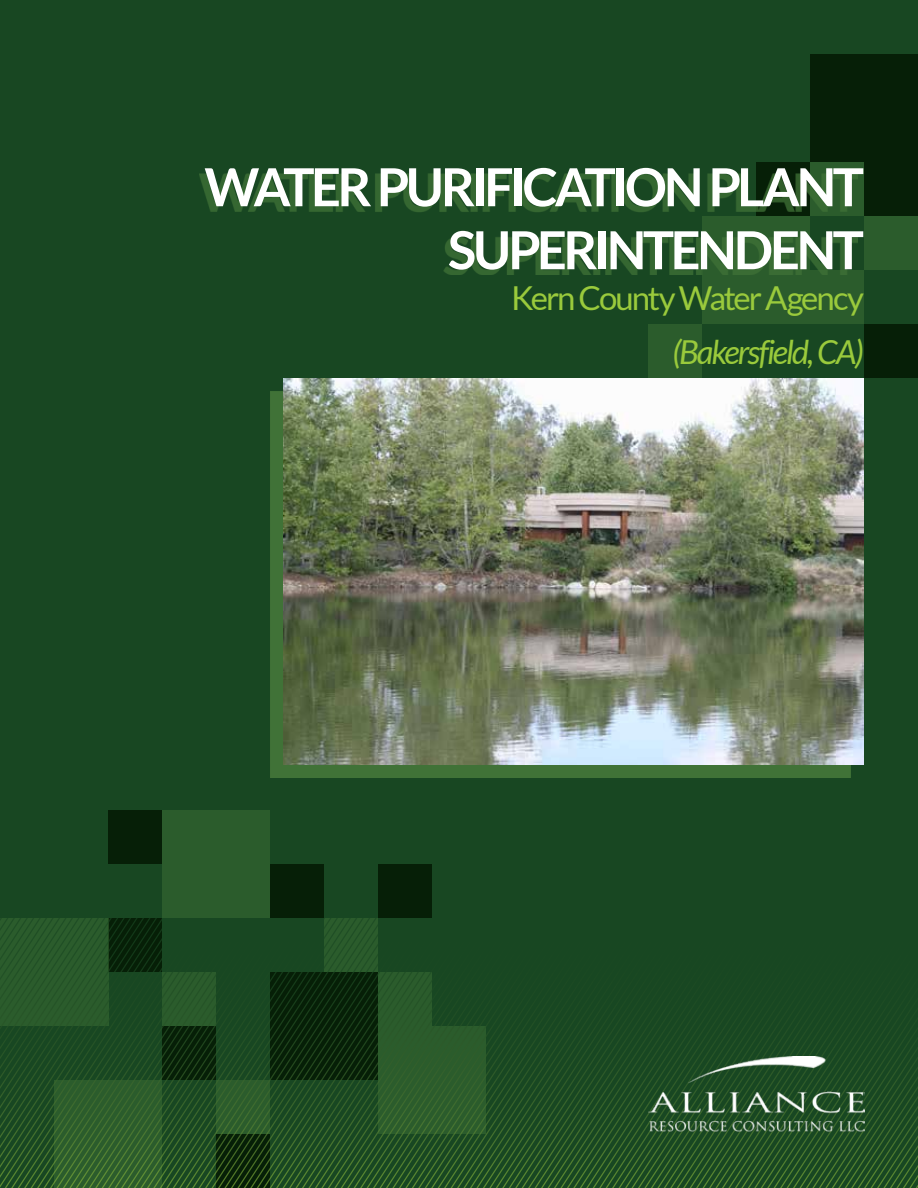
<style>
.page{position:relative;width:918px;height:1188px;background:#184722}
.page>*{position:absolute;margin:0;border:0;box-sizing:border-box;transform-origin:0 0}
.t1{font:700 52.5px/63px "Lato";letter-spacing:-.065em;color:#fff;text-align:right}
.t2{font:33px "Lato";letter-spacing:-.065em;color:#9aca3c}
.t3{font:italic 33px "Lato";letter-spacing:-.06em;color:#9aca3c}
</style>
<div class="page">
<div style="left:810px;top:270px;width:54px;height:54px;background:#2b5c2c"></div>
<div style="left:648px;top:324px;width:54px;height:54px;background:#2b5c2c"></div>
<div style="left:810px;top:162px;width:54px;height:54px;background:#2b5c2c"></div>
<div style="left:864px;top:216px;width:54px;height:54px;background:#2b5c2c"></div>
<div style="left:108px;top:810px;width:54px;height:54px;background:#061f07"></div>
<div style="left:270px;top:864px;width:54px;height:54px;background:#061f07"></div>
<div style="left:864px;top:162px;width:54px;height:54px;background:#061f07"></div>
<div style="left:864px;top:324px;width:54px;height:54px;background:#061f07"></div>
<div style="left:756px;top:162px;width:54px;height:54px;background:#061f07"></div>
<div style="left:810px;top:54px;width:108px;height:108px;background:#061f07"></div>
<div style="left:378px;top:864px;width:54px;height:54px;background:#061f07"></div>
<div style="left:702px;top:216px;width:108px;height:108px;background:#2b5c2c"></div>
<div style="left:162px;top:810px;width:108px;height:108px;background:#2b5c2c"></div>
<svg style="left:799px;top:1028px;width:119px;height:160px"></svg>
<svg style="left:385px;top:972px;width:16px;height:216px"></svg>
<svg style="left:592px;top:1028px;width:16px;height:160px"></svg>
<svg style="left:178px;top:972px;width:16px;height:216px"></svg>
<svg style="left:608px;top:1028px;width:191px;height:160px"></svg>
<svg style="left:194px;top:918px;width:191px;height:270px"></svg>
<svg style="left:401px;top:972px;width:191px;height:216px"></svg>
<svg style="left:0;top:918px;width:178px;height:270px"></svg>
<img style="left:648px;top:1057px;width:216px;height:77px">
<div style="left:199px;top:173px;width:659px;height:102px;background:#407237;opacity:.75"></div>
<div style="left:270px;top:391px;width:581px;height:387px;background:#407237"></div>
<img style="left:284px;top:378px;width:580px;height:387px">
<p class="t1" style="left:204px;top:155px;width:661px">WATER PURIFICATION PLANT<br>SUPERINTENDENT</p>
<p class="t2" style="left:511px;top:279px;width:354px">Kern County Water Agency</p>
<p class="t3" style="left:672px;top:333px;width:193px">(Bakersfield, CA)</p>
</div>
